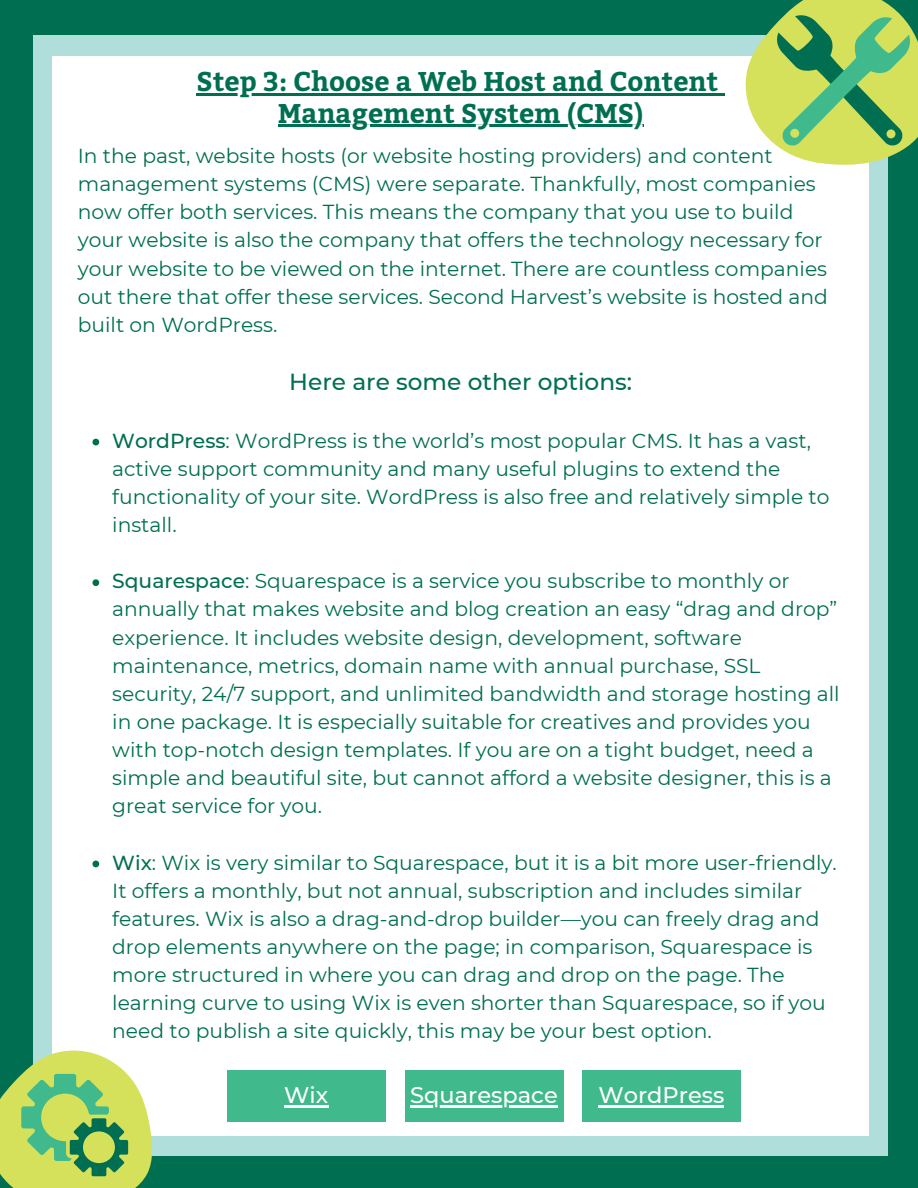
<style>
.page{position:relative;width:918px;height:1188px;background:#006f51}
.page>*{position:absolute;margin:0;border:0;box-sizing:border-box;transform-origin:0 0}
.t1{font:700 27px/31.5px "Bitter";color:#006f51;text-align:center}
.t2{font:500 23.25px "Montserrat";color:#006f51}
.t3{font:500 22.5px "Montserrat";color:#fff}
.t4{font:20.25px/28.2px "Montserrat";color:#006f51}
.s1{font-weight:500}
</style>
<div class="page">
<div style="left:34px;top:35px;width:854px;height:1121px;background:#b0dfdb"></div>
<div style="left:53px;top:56px;width:816px;height:1079px;background:#fff"></div>
<svg style="left:92px;top:439px;width:7px;height:6px"></svg>
<svg style="left:92px;top:579px;width:7px;height:7px"></svg>
<svg style="left:92px;top:861px;width:7px;height:6px"></svg>
<hr style="left:197px;top:93px;width:521px;height:3px;background:#006f51">
<svg style="left:718px;top:93px;width:7px;height:3px"></svg>
<hr style="left:278px;top:125px;width:366px;height:2px;background:#006f51">
<svg style="left:745px;top:0;width:173px;height:165px"></svg>
<svg style="left:0;top:1049px;width:154px;height:139px"></svg>
<div style="left:405px;top:1070px;width:158px;height:52px;background:#40ba8d"></div>
<div style="left:227px;top:1070px;width:158px;height:52px;background:#40ba8d"></div>
<div style="left:582px;top:1070px;width:158px;height:52px;background:#40ba8d"></div>
<hr style="left:284px;top:1105px;width:44px;height:2px;background:#fff">
<hr style="left:410px;top:1105px;width:148px;height:2px;background:#fff">
<hr style="left:598px;top:1105px;width:126px;height:2px;background:#fff">
<h1 class="t1" style="left:197px;top:66px;width:523px">Step 3: Choose a Web Host and Content<br>Management System (CMS)</h1>
<p class="t4" style="left:78px;top:141px;width:752px">In the past, website hosts (or website hosting providers) and content management systems (CMS) were separate. Thankfully, most companies now offer both services. This means the company that you use to build your website is also the company that offers the technology necessary for your website to be viewed on the internet. There are countless companies out there that offer these services. Second Harvest’s website is hosted and built on WordPress.</p>
<p class="t2" style="left:289px;top:366px;width:344px">Here are some other options:</p>
<p class="t4" style="left:112px;top:426px;width:719px"><span class="s1">WordPress</span>: WordPress is the world’s most popular CMS. It has a vast, active support community and many useful plugins to extend the functionality of your site. WordPress is also free and relatively simple to install.</p>
<p class="t4" style="left:112px;top:566px;width:729px"><span class="s1">Squarespace</span>: Squarespace is a service you subscribe to monthly or annually that makes website and blog creation an easy “drag and drop” experience. It includes website design, development, software maintenance, metrics, domain name with annual purchase, SSL security, 24/7 support, and unlimited bandwidth and storage hosting all in one package. It is especially suitable for creatives and provides you with top-notch design templates. If you are on a tight budget, need a simple and beautiful site, but cannot afford a website designer, this is a great service for you.</p>
<p class="t4" style="left:112px;top:848px;width:726px"><span class="s1">Wix</span>: Wix is very similar to Squarespace, but it is a bit more user-friendly.<br>It offers a monthly, but not annual, subscription and includes similar features. Wix is also a drag-and-drop builder—you can freely drag and drop elements anywhere on the page; in comparison, Squarespace is more structured in where you can drag and drop on the page. The learning curve to using Wix is even shorter than Squarespace, so if you need to publish a site quickly, this may be your best option.</p>
<p class="t3" style="left:284px;top:1079px;width:46px">Wix</p>
<p class="t3" style="left:410px;top:1079px;width:149px">Squarespace</p>
<p class="t3" style="left:598px;top:1079px;width:127px">WordPress</p>
</div>
